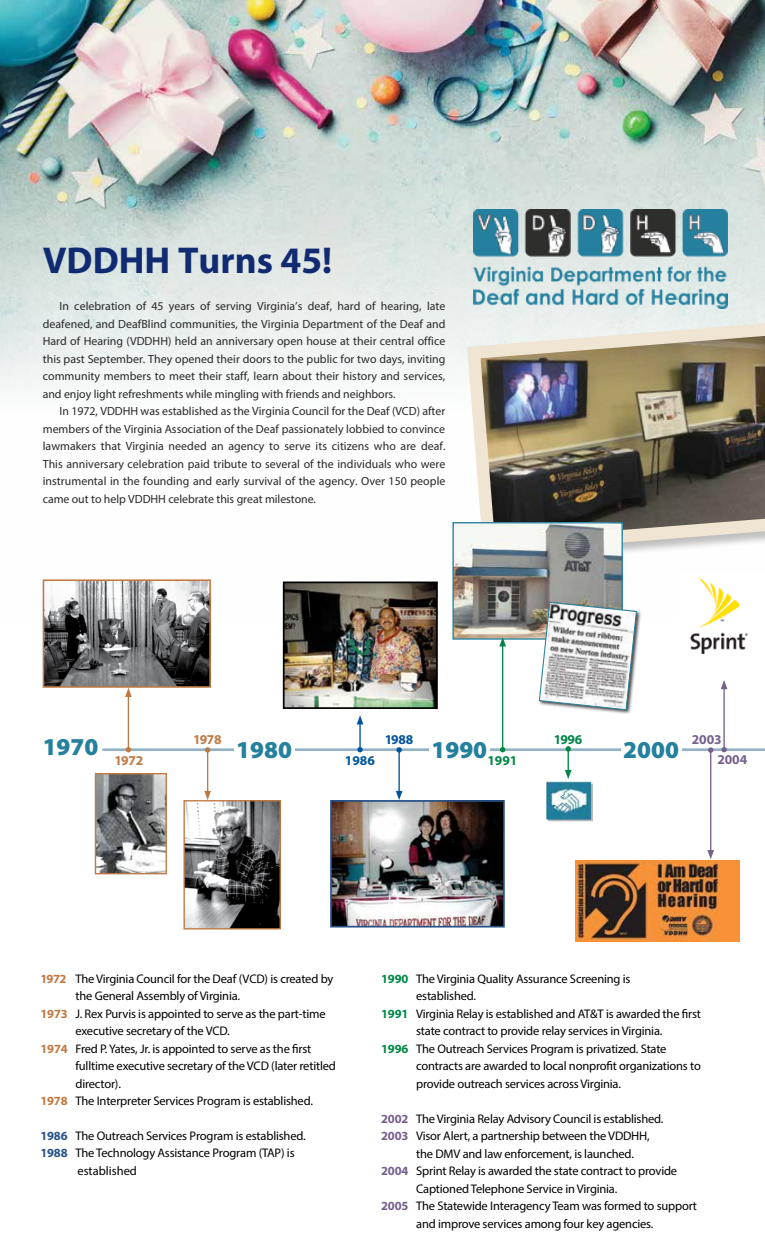
<style>
.page{position:relative;width:765px;height:1260px;background:#fff}
.page>*{position:absolute;margin:0;border:0;box-sizing:border-box;transform-origin:0 0}
.t1{font:700 37.5px "Myriad Pro";color:#102b72}
.t2{font:900 24.38px "Myriad Pro";color:#25809e}
.t3{font:700 13.5px "Myriad Pro";letter-spacing:-.025em;color:#c07943}
.t4{font:700 13.5px "Myriad Pro";letter-spacing:-.005em;color:#00549e}
.t5{font:700 13.5px "Myriad Pro";letter-spacing:-.005em;color:#008747}
.t6{font:700 13.5px/19.8px "Myriad Pro";letter-spacing:-.005em;color:#76618e}
.t7{font:12.5px/17.5px "Myriad Pro";letter-spacing:-.015em;color:#000}
.t8{font:11.88px "Myriad Pro";letter-spacing:.005em;color:#292829}
.s1{font-weight:700;color:#c07943}
.s2{font-weight:700;color:#265289}
.s3{font-weight:700;color:#008747}
.s4{font-weight:700;color:#76618e}
</style>
<div class="page">
<img style="left:0;top:0;width:765px;height:619px">
<hr style="left:103px;top:748px;width:662px;height:3px;background:#94b2c6">
<img style="left:460px;top:315px;width:305px;height:245px">
<img style="left:454px;top:524px;width:167px;height:114px">
<div style="left:452px;top:522px;width:171px;height:118px;border:1px solid #25809e"></div>
<img style="left:676px;top:574px;width:89px;height:81px">
<div style="left:538px;top:601px;width:104px;height:114px;background:#000;opacity:.75"></div>
<svg style="left:539px;top:602px;width:98px;height:108px"></svg>
<img style="left:46px;top:582px;width:162px;height:103px">
<div style="left:43px;top:579px;width:168px;height:109px;border:2px solid #c07943"></div>
<img style="left:333px;top:803px;width:169px;height:122px">
<div style="left:330px;top:800px;width:175px;height:128px;border:2px solid #265289"></div>
<img style="left:286px;top:585px;width:149px;height:121px">
<div style="left:283px;top:582px;width:155px;height:127px;border:2px solid #000"></div>
<img style="left:185px;top:802px;width:94px;height:126px">
<div style="left:183px;top:800px;width:98px;height:130px;border:1px solid #c07943"></div>
<img style="left:97px;top:775px;width:68px;height:97px">
<div style="left:95px;top:773px;width:72px;height:101px;border:1px solid #c07943"></div>
<div style="left:234px;top:737px;width:61px;height:24px;background:#fff"></div>
<div style="left:429px;top:737px;width:61px;height:23px;background:#fff"></div>
<div style="left:621px;top:737px;width:61px;height:23px;background:#fff"></div>
<img style="left:575px;top:860px;width:164px;height:81px">
<hr style="left:128px;top:695px;width:1px;height:55px;background:#c07943">
<svg style="left:126px;top:747px;width:5px;height:5px"></svg>
<svg style="left:125px;top:688px;width:7px;height:9px"></svg>
<hr style="left:502px;top:644px;width:1px;height:106px;background:#008747">
<svg style="left:500px;top:747px;width:5px;height:5px"></svg>
<svg style="left:499px;top:637px;width:7px;height:9px"></svg>
<hr style="left:359px;top:722px;width:2px;height:28px;background:#00549e">
<svg style="left:357px;top:747px;width:6px;height:5px"></svg>
<svg style="left:357px;top:715px;width:6px;height:9px"></svg>
<hr style="left:398px;top:750px;width:2px;height:43px;background:#00549e">
<svg style="left:396px;top:747px;width:6px;height:6px"></svg>
<svg style="left:396px;top:791px;width:6px;height:9px"></svg>
<svg style="left:565px;top:746px;width:7px;height:30px"></svg>
<hr style="left:207px;top:750px;width:1px;height:43px;background:#c07943">
<svg style="left:205px;top:747px;width:5px;height:6px"></svg>
<svg style="left:204px;top:791px;width:7px;height:9px"></svg>
<hr style="left:723px;top:687px;width:2px;height:63px;background:#76618e">
<svg style="left:721px;top:747px;width:6px;height:5px"></svg>
<svg style="left:721px;top:680px;width:6px;height:9px"></svg>
<hr style="left:710px;top:750px;width:1px;height:102px;background:#76618e">
<svg style="left:708px;top:747px;width:5px;height:6px"></svg>
<svg style="left:707px;top:850px;width:7px;height:9px"></svg>
<img style="left:546px;top:776px;width:47px;height:46px">
<img style="left:474px;top:210px;width:253px;height:99px">
<p class="t1" style="left:43px;top:236px;width:291px">VDDHH Turns 45!</p>
<p class="t8" style="left:60px;top:299px;width:387px">In celebration of 45 years of serving Virginia’s deaf, hard of hearing, late</p>
<p class="t8" style="left:43px;top:316px;width:404px">deafened, and DeafBlind communities, the Virginia Department of the Deaf and</p>
<p class="t8" style="left:43px;top:334px;width:404px">Hard of Hearing (VDDHH) held an anniversary open house at their central office</p>
<p class="t8" style="left:43px;top:351px;width:404px">this past September. They opened their doors to the public for two days, inviting</p>
<p class="t8" style="left:43px;top:369px;width:404px">community members to meet their staff, learn about their history and services,</p>
<p class="t8" style="left:43px;top:386px;width:354px">and enjoy light refreshments while mingling with friends and neighbors.</p>
<p class="t8" style="left:60px;top:404px;width:387px">In 1972, VDDHH was established as the Virginia Council for the Deaf (VCD) after</p>
<p class="t8" style="left:43px;top:421px;width:404px">members of the Virginia Association of the Deaf passionately lobbied to convince</p>
<p class="t8" style="left:43px;top:439px;width:404px">lawmakers that Virginia needed an agency to serve its citizens who are deaf.</p>
<p class="t8" style="left:43px;top:456px;width:404px">This anniversary celebration paid tribute to several of the individuals who were</p>
<p class="t8" style="left:43px;top:474px;width:404px">instrumental in the founding and early survival of the agency. Over 150 people</p>
<p class="t8" style="left:43px;top:491px;width:275px">came out to help VDDHH celebrate this great milestone.</p>
<p class="t3" style="left:193px;top:730px;width:30px">1978</p>
<p class="t4" style="left:385px;top:730px;width:30px">1988</p>
<p class="t5" style="left:554px;top:730px;width:30px">1996</p>
<p class="t6" style="left:718px;top:730px;width:31px;text-indent:-26px">2003<br>2004</p>
<p class="t2" style="left:43px;top:731px;width:57px">1970</p>
<p class="t2" style="left:236px;top:733px;width:57px">1980</p>
<p class="t2" style="left:431px;top:733px;width:57px">1990</p>
<p class="t2" style="left:623px;top:733px;width:57px">2000</p>
<p class="t3" style="left:115px;top:752px;width:30px">1972</p>
<p class="t4" style="left:345px;top:752px;width:32px">1986</p>
<p class="t5" style="left:487px;top:752px;width:32px">1991</p>
<p class="t7" style="left:41px;top:970px;width:294px"><span class="s1">1972</span> The Virginia Council for the Deaf (VCD) is created by</p>
<p class="t7" style="left:76px;top:987px;width:166px">the General Assembly of Virginia.</p>
<p class="t7" style="left:41px;top:1005px;width:287px"><span class="s1">1973</span> J. Rex Purvis is appointed to serve as the part-time</p>
<p class="t7" style="left:76px;top:1022px;width:156px">executive secretary of the VCD.</p>
<p class="t7" style="left:41px;top:1040px;width:272px"><span class="s1">1974</span> Fred P. Yates, Jr. is appointed to serve as the frst</p>
<p class="t7" style="left:76px;top:1057px;width:262px">fulltime executive secretary of the VCD (later retitled</p>
<p class="t7" style="left:76px;top:1075px;width:47px">director).</p>
<p class="t7" style="left:40px;top:1092px;width:274px"><span class="s1">1978</span> The Interpreter Services Program is established.</p>
<p class="t7" style="left:40px;top:1127px;width:267px"><span class="s2">1986</span> The Outreach Services Program is established.</p>
<p class="t7" style="left:40px;top:1144px;width:256px"><span class="s2">1988</span> The Technology Assistance Program (TAP) is</p>
<p class="t7" style="left:77px;top:1162px;width:61px">established</p>
<p class="t7" style="left:416px;top:970px;width:216px;text-indent:-35px"><span class="s3">1990</span> The Virginia Quality Assurance Screening is established.</p>
<p class="t7" style="left:381px;top:1005px;width:321px;text-align:center"><span class="s3">1991</span> Virginia Relay is established and AT&amp;T is awarded the frst state contract to provide relay services in Virginia.</p>
<p class="t7" style="left:416px;top:1040px;width:286px;text-indent:-35px"><span class="s3">1996</span> The Outreach Services Program is privatized. State contracts are awarded to local nonproft organizations to provide outreach services across Virginia.</p>
<p class="t7" style="left:381px;top:1110px;width:284px"><span class="s4">2002</span> The Virginia Relay Advisory Council is established.</p>
<p class="t7" style="left:416px;top:1127px;width:235px;text-indent:-35px"><span class="s4">2003</span> Visor Alert, a partnership between the VDDHH, the DMV and law enforcement, is launched.</p>
<p class="t7" style="left:416px;top:1162px;width:263px;text-indent:-35px"><span class="s4">2004</span> Sprint Relay is awarded the state contract to provide<br>Captioned Telephone Service in Virginia.</p>
<p class="t7" style="left:416px;top:1197px;width:282px;text-indent:-35px"><span class="s4">2005</span> The Statewide Interagency Team was formed to support and improve services among four key agencies.</p>
</div>
